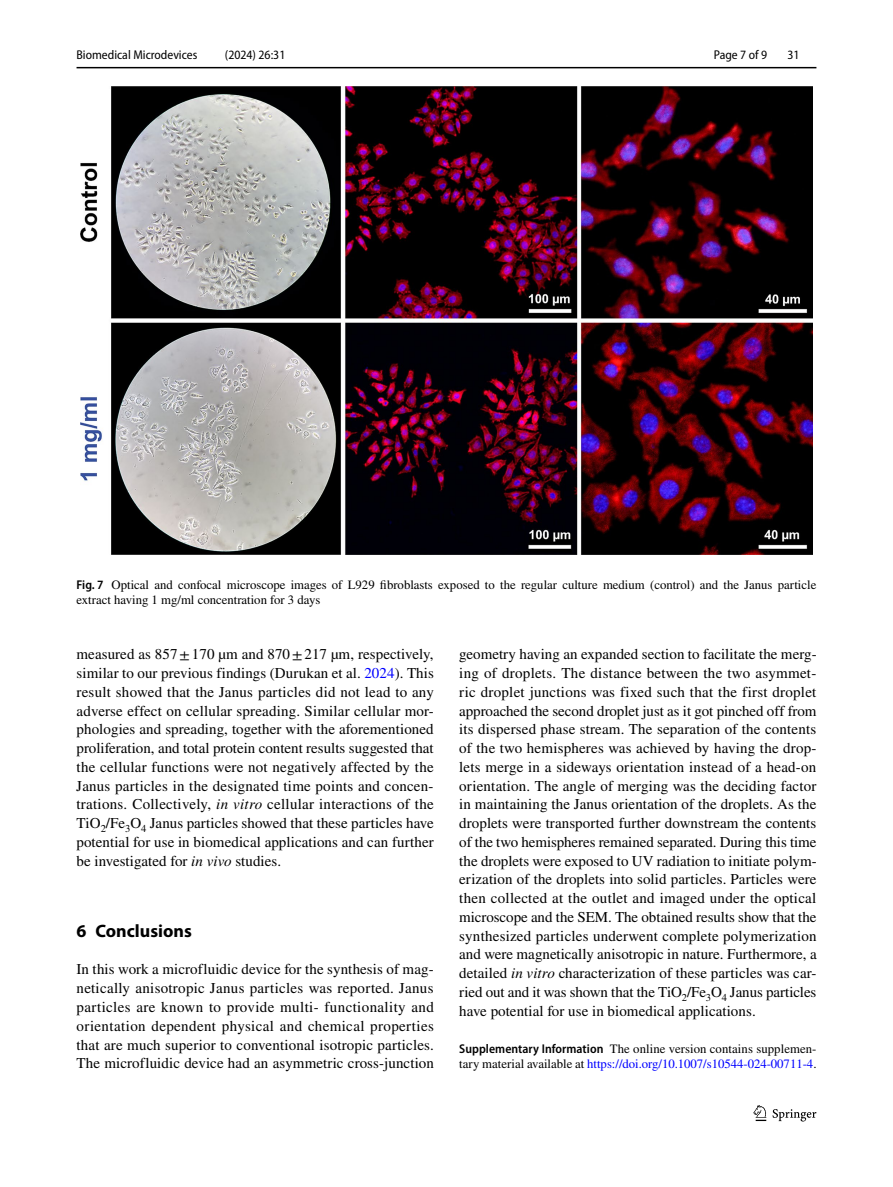
<style>
.page{position:relative;width:893px;height:1187px;background:#fff}
.page>*{position:absolute;margin:0;border:0;box-sizing:border-box;transform-origin:0 0}
.t1{font:700 18px "Myriad Pro";color:#000}
.t2{font:15px/18.8px "STIX";letter-spacing:.005em;color:#000;text-align:justify}
.t3{font:12.75px/15px "STIX";color:#000}
.t4{font:semi-condensed 12.75px "Myriad Pro";color:#000}
.s1{font-family:"Myriad Pro";font-weight:600;font-stretch:semi-condensed}
.s2{color:#00f}
.s3{font-style:italic}
</style>
<div class="page">
<hr style="left:77px;top:67px;width:739px;height:1px;background:#000">
<svg style="left:753px;top:1105px;width:13px;height:15px"></svg>
<svg style="left:773px;top:1109px;width:43px;height:12px"></svg>
<img style="left:81px;top:87px;width:731px;height:467px">
<p class="t4" style="left:77px;top:48px;width:122px">Biomedical Microdevices</p>
<p class="t4" style="left:225px;top:48px;width:62px">(2024) 26:31</p>
<p class="t4" style="left:714px;top:48px;width:55px">Page 7 of 9</p>
<p class="t4" style="left:787px;top:48px;width:14px">31</p>
<p class="t3" style="left:77px;top:578px;width:741px"><span class="s1">Fig. 7</span> Optical and confocal microscope images of L929 fibroblasts exposed to the regular culture medium (control) and the Janus particle extract having 1 mg/ml concentration for 3 days</p>
<p class="t2" style="left:77px;top:646px;width:359px">measured as 857±170 µm and 870±217 µm, respectively, similar to our previous findings (Durukan et al. <span class="s2">2024</span>). This result showed that the Janus particles did not lead to any adverse effect on cellular spreading. Similar cellular mor&shy;phologies and spreading, together with the aforementioned proliferation, and total protein content results suggested that the cellular functions were not negatively affected by the Janus particles in the designated time points and concen&shy;trations. Collectively, <span class="s3">in vitro</span> cellular interactions of the TiO<sub>2</sub>/Fe<sub>3</sub>O<sub>4</sub> Janus particles showed that these particles have potential for use in biomedical applications and can further be investigated for <span class="s3">in vivo</span> studies.</p>
<p class="t1" style="left:77px;top:919px;width:117px">6 Conclusions</p>
<p class="t2" style="left:77px;top:961px;width:359px">In this work a microfluidic device for the synthesis of mag&shy;netically anisotropic Janus particles was reported. Janus particles are known to provide multi- functionality and orientation dependent physical and chemical properties that are much superior to conventional isotropic particles.<br>The microfluidic device had an asymmetric cross-junction</p>
<p class="t2" style="left:459px;top:646px;width:359px">geometry having an expanded section to facilitate the merg&shy;ing of droplets. The distance between the two asymmet&shy;ric droplet junctions was fixed such that the first droplet approached the second droplet just as it got pinched off from its dispersed phase stream. The separation of the contents of the two hemispheres was achieved by having the drop&shy;lets merge in a sideways orientation instead of a head-on orientation. The angle of merging was the deciding factor in maintaining the Janus orientation of the droplets. As the droplets were transported further downstream the contents of the two hemispheres remained separated. During this time the droplets were exposed to UV radiation to initiate polym&shy;erization of the droplets into solid particles. Particles were then collected at the outlet and imaged under the optical microscope and the SEM. The obtained results show that the synthesized particles underwent complete polymerization and were magnetically anisotropic in nature. Furthermore, a detailed <span class="s3">in vitro</span> characterization of these particles was car&shy;ried out and it was shown that the TiO<sub>2</sub>/Fe<sub>3</sub>O<sub>4</sub> Janus particles have potential for use in biomedical applications.</p>
<p class="t3" style="left:459px;top:1042px;width:359px"><span class="s1">Supplementary Information</span> The online version contains supplemen&shy;tary material available at <span class="s2">https://doi.org/10.1007/s10544-024-00711-4</span>.</p>
</div>
